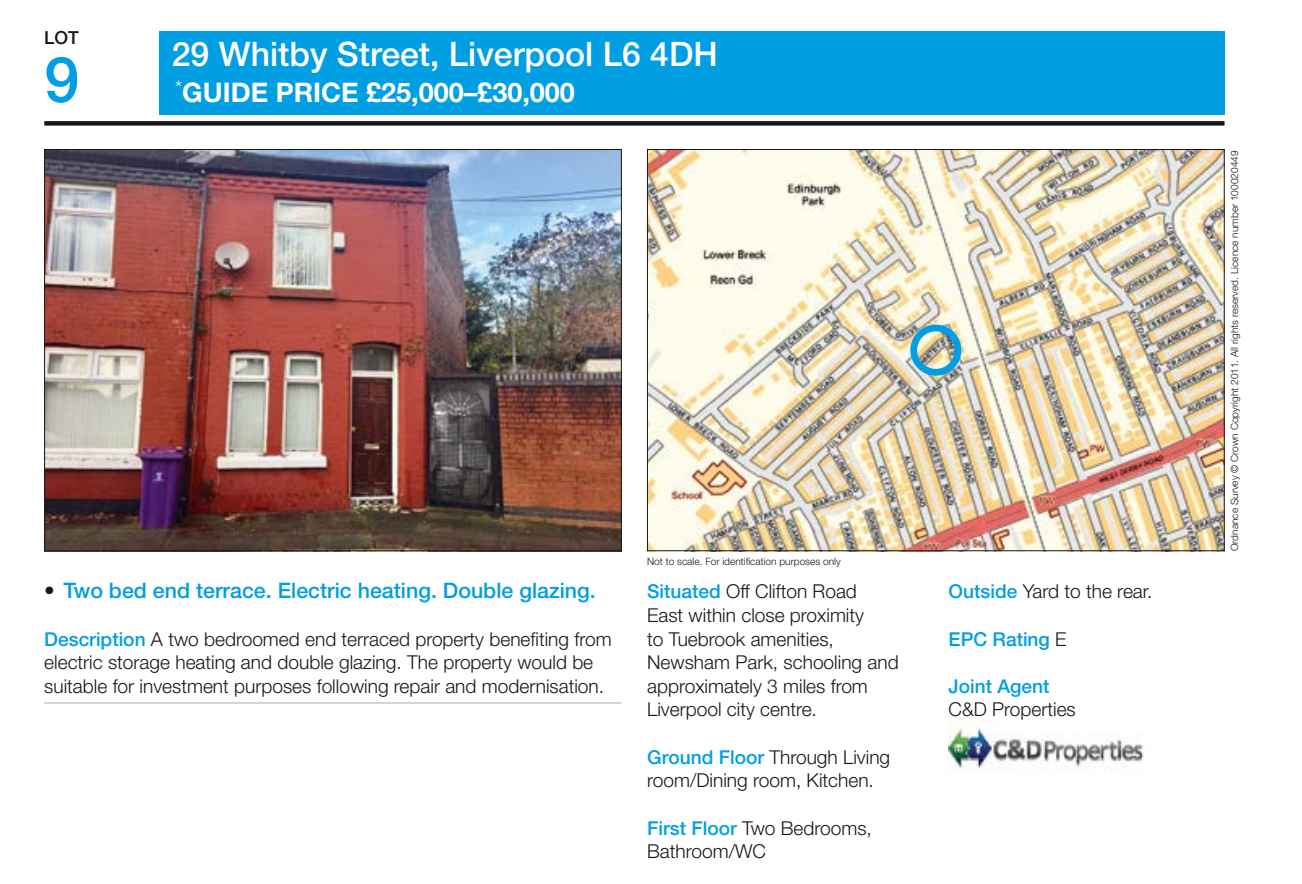
<style>
.page{position:relative;width:1302px;height:884px;background:#fff}
.page>*{position:absolute;margin:0;border:0;box-sizing:border-box;transform-origin:0 0}
.t1{font:500 63px "Helvetica Neue LT Std";color:#009ee3}
.t2{font:500 33.75px "Helvetica Neue LT Std";color:#fff}
.t3{font:700 27px "Helvetica Neue LT Std";color:#fff}
.t4{font:500 21.38px "Helvetica Neue LT Std";color:#009ee3}
.t5{font:300 19.12px/23.6px "Helvetica Neue LT Std";color:#181716}
.t6{font:500 19.12px "Helvetica Neue LT Std";color:#009ee3}
.t7{font:500 18px "Helvetica Neue LT Std";color:#181716}
.t8{font:300 10.12px "Helvetica Neue LT Std";color:#181716}
.s1{color:#181716}
.s2{font-weight:500;color:#009ee3}
.s3{font-weight:300;color:#181716}
</style>
<div class="page">
<div style="left:159px;top:31px;width:1065px;height:83px;background:#009ee3"></div>
<div style="left:44px;top:121px;width:1180px;height:5px;background:#181716"></div>
<img style="left:46px;top:151px;width:573px;height:398px">
<img style="left:649px;top:151px;width:573px;height:398px">
<hr style="left:44px;top:702px;width:577px;height:1px;background:#b1b2b3">
<img style="left:948px;top:720px;width:196px;height:53px">
<div style="left:910px;top:324px;width:51px;height:52px;border:7px solid #009ee3;border-radius:50%"></div>
<p class="t7" style="left:44px;top:27px;width:36px">LOT</p>
<h1 class="t1" style="left:44px;top:42px;width:37px">9</h1>
<h2 class="t2" style="left:172px;top:34px;width:547px">29 Whitby Street, Liverpool L6 4DH</h2>
<h3 class="t3" style="left:175px;top:76px;width:401px"><sup>*</sup>GUIDE PRICE £25,000–£30,000</h3>
<p class="t4" style="left:44px;top:578px;width:553px"><span class="s1">•</span> Two bed end terrace. Electric heating. Double glazing.</p>
<p class="t5" style="left:44px;top:626px;width:569px"><span class="s2">Description</span> A two bedroomed end terraced property benefiting from electric storage heating and double glazing. The property would be suitable for investment purposes following repair and modernisation.</p>
<p class="t8" style="left:647px;top:555px;width:195px">Not to scale. For identification purposes only</p>
<p class="t5" style="left:647px;top:579px;width:253px"><span class="s2">Situated</span> Off Clifton Road<br>East within close proximity<br>to Tuebrook amenities,<br>Newsham Park, schooling and approximately 3 miles from<br>Liverpool city centre.</p>
<p class="t5" style="left:647px;top:744px;width:245px"><span class="s2">Ground Floor</span> Through Living room/Dining room, Kitchen.</p>
<p class="t5" style="left:647px;top:815px;width:226px"><span class="s2">First Floor</span> Two Bedrooms,<br>Bathroom/WC</p>
<p class="t5" style="left:948px;top:579px;width:205px"><span class="s2">Outside</span> Yard to the rear.</p>
<p class="t6" style="left:948px;top:627px;width:119px">EPC Rating <span class="s3">E</span></p>
<p class="t6" style="left:948px;top:674px;width:102px">Joint Agent</p>
<p class="t5" style="left:948px;top:697px;width:129px">C&amp;D Properties</p>
<p class="t8" style="left:1228px;top:551px;width:402px;rotate:-90deg">Ordnance Survey © Crown Copyright 2011. All rights reserved. Licence number 100020449</p>
</div>
